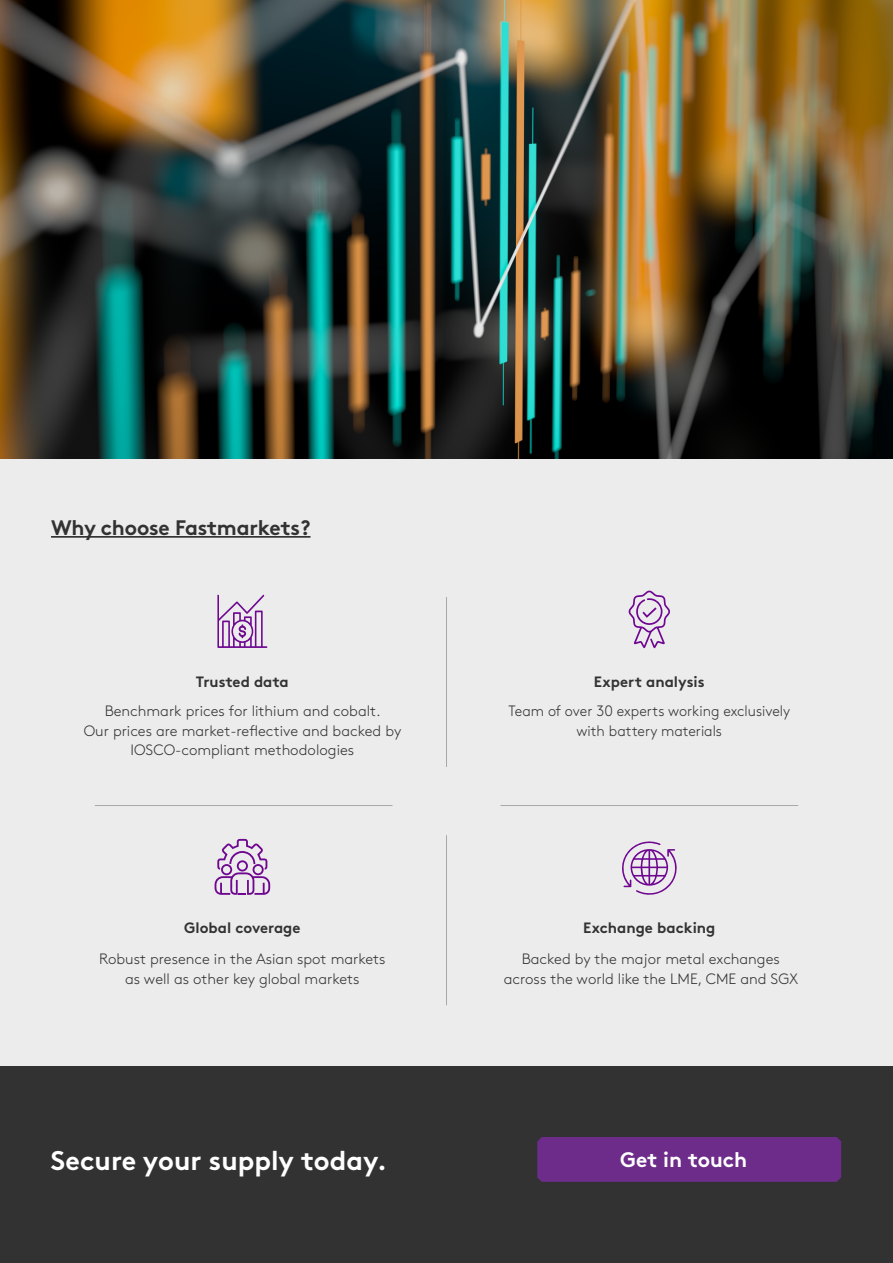
<style>
.page{position:relative;width:893px;height:1263px;background:#fff}
.page>*{position:absolute;margin:0;border:0;box-sizing:border-box;transform-origin:0 0}
.t1{font:700 27px "Brown Std";color:#fff}
.t2{font:700 21px "Brown Std";letter-spacing:-.01em;color:#323232}
.t3{font:700 21px "Brown Std";color:#fff}
.t4{font:300 15px/19.5px "Brown Std";color:#323232;text-align:center}
.t5{font:300 15px/19.5px "Brown Std";color:#323232;text-align:center;scale:.96 1}
.t6{font:700 15px "Brown Std";color:#323232}
</style>
<div class="page">
<div style="left:0;top:458px;width:893px;height:640px;background:#ececec"></div>
<div style="left:0;top:1066px;width:893px;height:197px;background:#323232"></div>
<div style="left:537px;top:1137px;width:304px;height:45px;background:#6d2b8a;border-radius:4px"></div>
<hr style="left:51px;top:536px;width:259px;height:2px;background:#323232">
<hr style="left:446px;top:597px;width:1px;height:170px;background:#aba7a7">
<hr style="left:446px;top:835px;width:1px;height:170px;background:#aba7a7">
<hr style="left:500px;top:805px;width:298px;height:1px;background:#aba7a7">
<hr style="left:95px;top:805px;width:297px;height:1px;background:#aba7a7">
<svg style="left:217px;top:595px;width:50px;height:53px"></svg>
<svg style="left:214px;top:839px;width:56px;height:56px"></svg>
<svg style="left:628px;top:590px;width:42px;height:58px"></svg>
<svg style="left:622px;top:841px;width:55px;height:54px"></svg>
<img style="left:0;top:0;width:893px;height:458px">
<h2 class="t2" style="left:51px;top:515px;width:261px">Why choose Fastmarkets?</h2>
<p class="t6" style="left:196px;top:672px;width:94px">Trusted data</p>
<p class="t6" style="left:594px;top:672px;width:112px">Expert analysis</p>
<p class="t4" style="left:84px;top:701px;width:319px">Benchmark prices for lithium and cobalt.<br>Our prices are market-reflective and backed by<br>IOSCO-compliant methodologies</p>
<p class="t5" style="left:509px;top:701px;width:295px">Team of over 30 experts working exclusively with battery materials</p>
<p class="t6" style="left:184px;top:919px;width:118px">Global coverage</p>
<p class="t6" style="left:583px;top:919px;width:134px">Exchange backing</p>
<p class="t4" style="left:99px;top:949px;width:288px">Robust presence in the Asian spot markets as well as other key global markets</p>
<p class="t4" style="left:504px;top:949px;width:296px">Backed by the major metal exchanges across the world like the LME, CME and SGX</p>
<h1 class="t1" style="left:51px;top:1143px;width:338px">Secure your supply today.</h1>
<h2 class="t3" style="left:620px;top:1147px;width:129px">Get in touch</h2>
</div>
